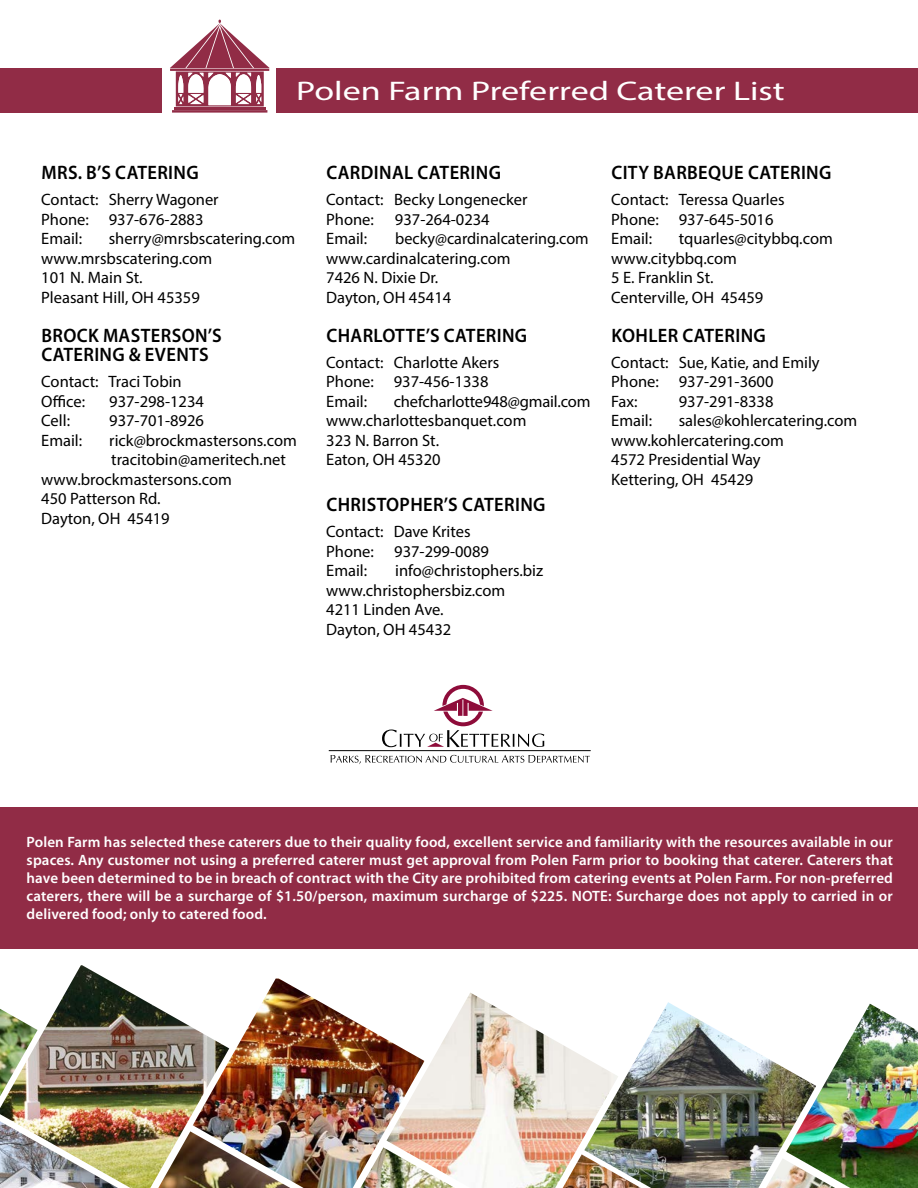
<style>
.page{position:relative;width:918px;height:1188px;background:#fff}
.page>*{position:absolute;margin:0;border:0;box-sizing:border-box;transform-origin:0 0}
.t1{font:27px "Myriad Pro";color:#fff;scale:1.33 1}
.t2{font:600 19.5px/19.5px "Myriad Pro";letter-spacing:.02em;color:#000;scale:.95 1}
.t3{font:16.5px/19.5px "Myriad Pro";color:#000}
.t4{font:600 15px/18px "Myriad Pro";letter-spacing:.01em;color:#fff;text-align:justify}
</style>
<div class="page">
<div style="left:0;top:808px;width:918px;height:141px;background:#912c46"></div>
<div style="left:276px;top:68px;width:642px;height:44px;background:#912c46"></div>
<div style="left:0;top:68px;width:162px;height:44px;background:#912c46"></div>
<svg style="left:170px;top:20px;width:100px;height:92px"></svg>
<img style="left:0;top:965px;width:193px;height:223px">
<img style="left:0;top:1009px;width:38px;height:87px">
<img style="left:193px;top:978px;width:194px;height:210px">
<img style="left:618px;top:1002px;width:168px;height:186px">
<img style="left:387px;top:993px;width:231px;height:195px">
<img style="left:786px;top:1004px;width:132px;height:184px">
<svg style="left:382px;top:685px;width:162px;height:62px"></svg>
<hr style="left:329px;top:750px;width:262px;height:1px;background:#020202">
<svg style="left:331px;top:755px;width:259px;height:9px"></svg>
<h1 class="t1" style="left:296px;top:74px;width:369px">Polen Farm Preferred Caterer List</h1>
<p class="t2" style="left:41px;top:162px;width:167px">MRS. B’S CATERING</p>
<p class="t3" style="left:41px;top:189px;width:179px">Contact: Sherry Wagoner<br>Phone: 937-676-2883<br>Email:</p>
<p class="t3" style="left:41px;top:228px;width:256px;text-indent:68px">sherry@mrsbscatering.com www.mrsbscatering.com<br>101 N. Main St.<br>Pleasant Hill, OH 45359</p>
<p class="t2" style="left:41px;top:325px;width:191px">BROCK MASTERSON’S<br>CATERING &amp; EVENTS</p>
<p class="t3" style="left:41px;top:372px;width:142px">Contact: Traci Tobin<br>Office:</p>
<p class="t3" style="left:109px;top:391px;width:96px">937-298-1234</p>
<p class="t3" style="left:41px;top:411px;width:30px">Cell:</p>
<p class="t3" style="left:109px;top:411px;width:96px">937-701-8926</p>
<p class="t3" style="left:41px;top:430px;width:43px">Email:</p>
<p class="t3" style="left:109px;top:430px;width:189px">rick@brockmastersons.com</p>
<p class="t3" style="left:111px;top:450px;width:176px">tracitobin@ameritech.net</p>
<p class="t3" style="left:41px;top:469px;width:192px">www.brockmastersons.com</p>
<p class="t3" style="left:41px;top:489px;width:121px">450 Patterson Rd.</p>
<p class="t3" style="left:41px;top:508px;width:130px">Dayton, OH 45419</p>
<p class="t2" style="left:326px;top:162px;width:185px">CARDINAL CATERING</p>
<p class="t3" style="left:326px;top:189px;width:203px">Contact: Becky Longenecker<br>Phone:</p>
<p class="t3" style="left:395px;top:209px;width:96px">937-264-0234</p>
<p class="t3" style="left:326px;top:228px;width:264px;text-indent:69px">becky@cardinalcatering.com www.cardinalcatering.com<br>7426 N. Dixie Dr.<br>Dayton, OH 45414</p>
<p class="t2" style="left:326px;top:325px;width:213px">CHARLOTTE’S CATERING</p>
<p class="t3" style="left:326px;top:352px;width:175px">Contact: Charlotte Akers<br>Phone: 937-456-1338<br>Email:</p>
<p class="t3" style="left:326px;top:228px;width:43px">Email:</p>
<p class="t3" style="left:326px;top:391px;width:266px;text-indent:68px">chefcharlotte948@gmail.com www.charlottesbanquet.com<br>323 N. Barron St.<br>Eaton, OH 45320</p>
<p class="t2" style="left:326px;top:494px;width:232px">CHRISTOPHER’S CATERING</p>
<p class="t3" style="left:326px;top:522px;width:164px">Contact: Dave Krites<br>Phone: 937-299-0089<br>Email:</p>
<p class="t3" style="left:326px;top:561px;width:218px;text-indent:69px">info@christophers.biz www.christophersbiz.com<br>4211 Linden Ave.<br>Dayton, OH 45432</p>
<p class="t2" style="left:611px;top:162px;width:233px">CITY BARBEQUE CATERING</p>
<p class="t3" style="left:611px;top:189px;width:175px">Contact: Teressa Quarles<br>Phone: 937-645-5016<br>Email:</p>
<p class="t3" style="left:611px;top:228px;width:223px;text-indent:68px">tquarles@citybbq.com www.citybbq.com<br>5 E. Franklin St.<br>Centerville, OH 45459</p>
<p class="t2" style="left:611px;top:325px;width:164px">KOHLER CATERING</p>
<p class="t3" style="left:611px;top:352px;width:210px">Contact: Sue, Katie, and Emily<br>Phone: 937-291-3600<br>Fax:</p>
<p class="t3" style="left:679px;top:391px;width:96px">937-291-8338</p>
<p class="t3" style="left:611px;top:411px;width:248px;text-indent:68px">sales@kohlercatering.com www.kohlercatering.com<br>4572 Presidential Way<br>Kettering, OH 45429</p>
<p class="t3" style="left:611px;top:411px;width:43px">Email:</p>
<p class="t4" style="left:27px;top:833px;width:868px">Polen Farm has selected these caterers due to their quality food, excellent service and familiarity with the resources available in our spaces. Any customer not using a preferred caterer must get approval from Polen Farm prior to booking that caterer. Caterers that have been determined to be in breach of contract with the City are prohibited from catering events at Polen Farm. For non-preferred caterers, there will be a surcharge of $1.50/person, maximum surcharge of $225. NOTE: Surcharge does not apply to carried in or delivered food; only to catered food.</p>
</div>
